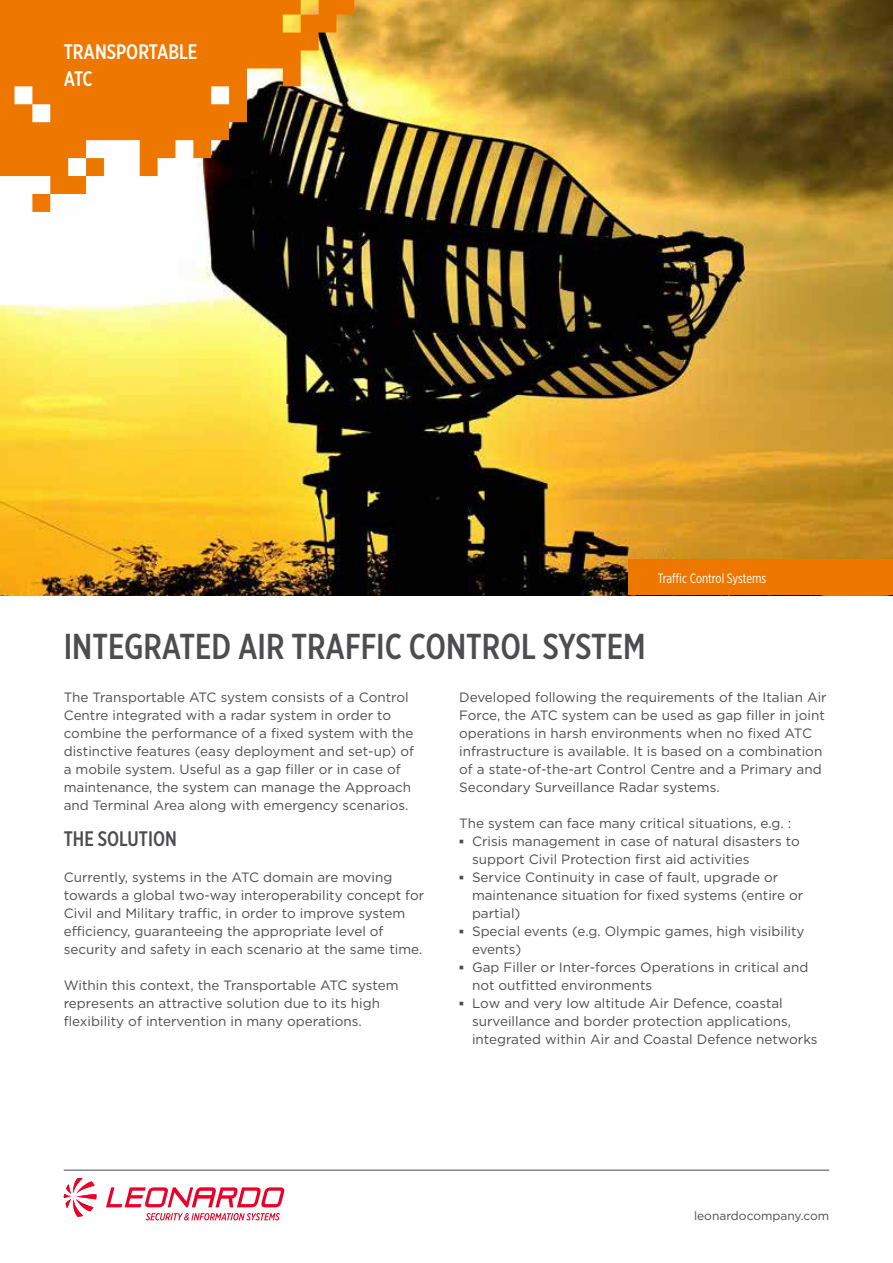
<style>
.page{position:relative;width:893px;height:1263px;background:#fff}
.page>*{position:absolute;margin:0;border:0;box-sizing:border-box;transform-origin:0 0}
.t1{font:500 36px "Gotham X Narrow";color:#4d4d4f}
.t2{font:500 21px/27px "Gotham X Narrow";color:#fff}
.t3{font:500 21px "Gotham X Narrow";color:#4d4d4f}
.t4{font:13.5px/18px "Gotham";color:#4d4d4f}
.t5{font:13.5px "Gotham X Narrow";letter-spacing:-.005em;color:#fff}
.t6{font:12px "Gotham";color:#4d4d4f}
.s1{font-family:"Arial";font-weight:700}
</style>
<div class="page">
<img style="left:0;top:0;width:893px;height:595px">
<svg style="left:106px;top:1187px;width:178px;height:20px"></svg>
<svg style="left:64px;top:1178px;width:33px;height:39px"></svg>
<svg style="left:146px;top:1213px;width:134px;height:7px"></svg>
<svg style="left:0;top:0;width:354px;height:212px;background:#c57c2f"></svg>
<div style="left:628px;top:560px;width:265px;height:35px;background:#e70"></div>
<hr style="left:64px;top:1170px;width:765px;height:1px;background:#4d4d4f">
<h2 class="t2" style="left:64px;top:38px;width:135px">TRANSPORTABLE<br>ATC</h2>
<p class="t5" style="left:658px;top:570px;width:110px">Traffic Control Systems</p>
<h1 class="t1" style="left:64px;top:624px;width:583px">INTEGRATED AIR TRAFFIC CONTROL SYSTEM</h1>
<p class="t4" style="left:64px;top:688px;width:352px">The Transportable ATC system consists of a Control Centre integrated with a radar system in order to combine the performance of a fixed system with the distinctive features (easy deployment and set-up) of a mobile system. Useful as a gap filler or in case of maintenance, the system can manage the Approach and Terminal Area along with emergency scenarios.</p>
<h2 class="t3" style="left:64px;top:826px;width:115px">THE SOLUTION</h2>
<p class="t4" style="left:64px;top:868px;width:362px">Currently, systems in the ATC domain are moving towards a global two-way interoperability concept for Civil and Military traffic, in order to improve system efficiency, guaranteeing the appropriate level of security and safety in each scenario at the same time.</p>
<p class="t4" style="left:64px;top:976px;width:336px">Within this context, the Transportable ATC system represents an attractive solution due to its high flexibility of intervention in many operations.</p>
<p class="t4" style="left:459px;top:688px;width:369px">Developed following the requirements of the Italian Air Force, the ATC system can be used as gap filler in joint operations in harsh environments when no fixed ATC infrastructure is available. It is based on a combination of a state-of-the-art Control Centre and a Primary and Secondary Surveillance Radar systems.</p>
<p class="t4" style="left:459px;top:814px;width:334px">The system can face many critical situations, e.g. :</p>
<p class="t4" style="left:472px;top:832px;width:329px;text-indent:-13px"><span class="s1">▪</span> Crisis management in case of natural disasters to support Civil Protection first aid activities</p>
<p class="t4" style="left:472px;top:868px;width:333px;text-indent:-13px"><span class="s1">▪</span> Service Continuity in case of fault, upgrade or maintenance situation for fixed systems (entire or partial)</p>
<p class="t4" style="left:472px;top:922px;width:334px;text-indent:-13px"><span class="s1">▪</span> Special events (e.g. Olympic games, high visibility events)</p>
<p class="t4" style="left:472px;top:958px;width:338px;text-indent:-13px"><span class="s1">▪</span> Gap Filler or Inter-forces Operations in critical and not outfitted environments</p>
<p class="t4" style="left:472px;top:994px;width:347px;text-indent:-13px"><span class="s1">▪</span> Low and very low altitude Air Defence, coastal surveillance and border protection applications, integrated within Air and Coastal Defence networks</p>
<p class="t6" style="left:694px;top:1208px;width:137px">leonardocompany.com</p>
</div>
